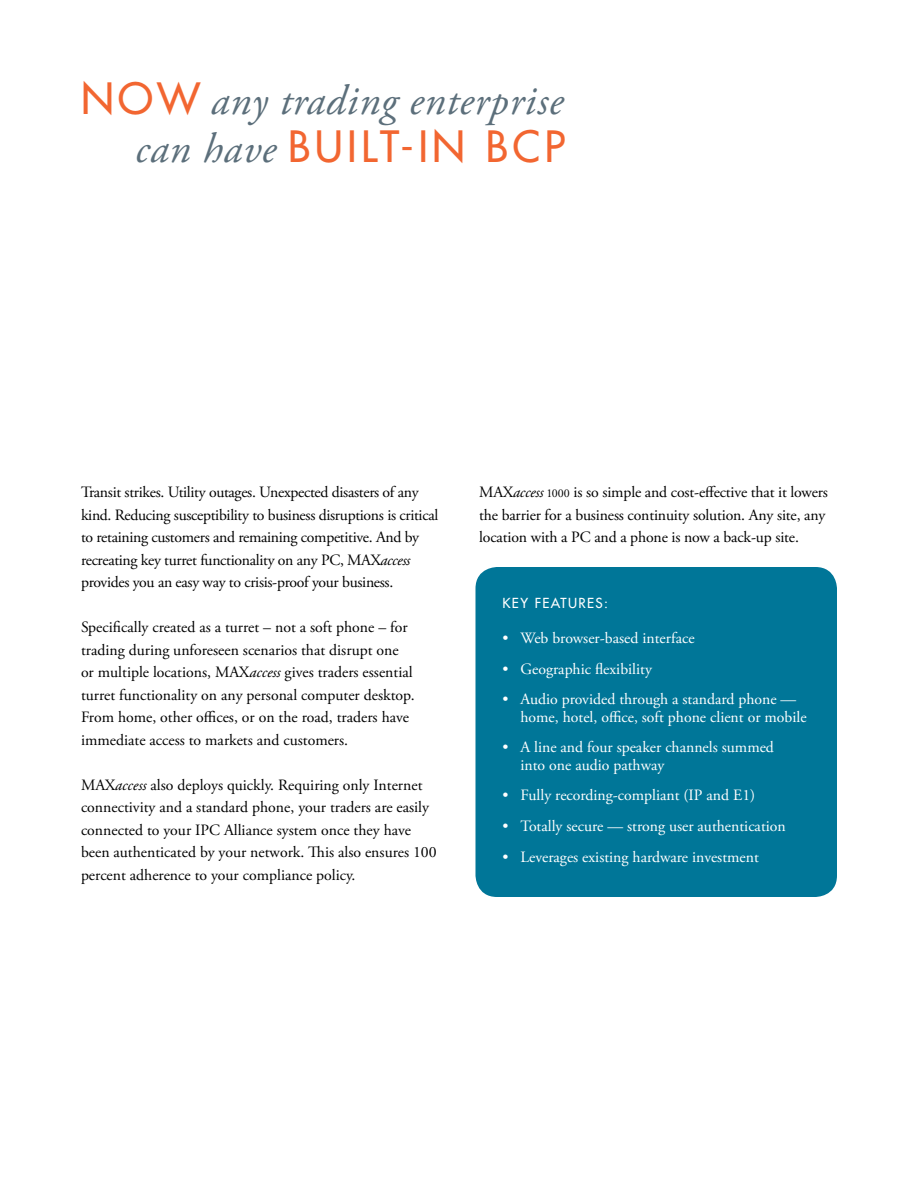
<style>
.page{position:relative;width:918px;height:1188px;background:#fff}
.page>*{position:absolute;margin:0;border:0;box-sizing:border-box;transform-origin:0 0}
.t1{font:italic 42px "Adobe Garamond Pro";letter-spacing:.02em;color:#5c6f7b}
.t2{font:42px "Futura";letter-spacing:.1em;color:#f26631}
.t3{font:15.75px/22.5px "Adobe Garamond Pro";color:#000}
.t4{font:15.75px/17.2px "Adobe Garamond Pro";color:#fff}
.t5{font:15.75px/22.5px "Adobe Garamond Pro";letter-spacing:-.02em;color:#000}
.t6{font:13.5px "Futura";letter-spacing:.1em;color:#fff}
.s1{font-family:"Futura";font-style:normal;color:#f26631}
.s2{font-family:"Adobe Garamond Pro";font-style:italic;color:#5c6f7b}
.s3{font-style:italic}
.s4{font-size:12px}
</style>
<div class="page">
<div style="left:475px;top:567px;width:362px;height:330px;background:#007698;border-radius:22px"></div>
<h1 class="t1" style="left:81px;top:76px;width:484px"><span class="s1">NOW</span> any trading enterprise</h1>
<h1 class="t2" style="left:135px;top:119px;width:432px"><span class="s2">can have</span> BUILT-IN BC P</h1>
<p class="t5" style="left:81px;top:482px;width:359px">Transit strikes. Utility outages. Unexpected disasters of any kind. Reducing susceptibility to business disruptions is critical to retaining customers and remaining competitive. And by recreating key turret functionality on any PC, MAX<span class="s3">access </span>provides you an easy way to crisis-proof your business.</p>
<p class="t3" style="left:81px;top:617px;width:335px">Specifically created as a turret – not a soft phone – for trading during unforeseen scenarios that disrupt one or multiple locations, MAX<span class="s3">access</span> gives traders essential turret functionality on any personal computer desktop.<br>From home, other offices, or on the road, traders have immediate access to markets and customers.</p>
<p class="t3" style="left:81px;top:774px;width:357px">MAX<span class="s3">access</span> also deploys quickly. Requiring only Internet connectivity and a standard phone, your traders are easily connected to your IPC Alliance system once they have been authenticated by your network. This also ensures 100 percent adherence to your compliance policy.</p>
<p class="t3" style="left:479px;top:482px;width:350px">MAX<span class="s3">access</span> <span class="s4">1000</span> is so simple and cost-effective that it lowers the barrier for a business continuity solution. Any site, any location with a PC and a phone is now a back-up site.</p>
<p class="t6" style="left:502px;top:594px;width:107px">KEY FEATURES:</p>
<p class="t4" style="left:502px;top:630px;width:194px">• Web browser-based interface</p>
<p class="t4" style="left:502px;top:661px;width:151px">• Geographic flexibility</p>
<p class="t4" style="left:521px;top:691px;width:288px;text-indent:-18px">• Audio provided through a standard phone — home, hotel, office, soft phone client or mobile</p>
<p class="t4" style="left:521px;top:739px;width:255px;text-indent:-18px">• A line and four speaker channels summed into one audio pathway</p>
<p class="t4" style="left:502px;top:787px;width:254px">• Fully recording-compliant (IP and E1)</p>
<p class="t4" style="left:502px;top:818px;width:285px">• Totally secure — strong user authentication</p>
<p class="t4" style="left:502px;top:849px;width:258px">• Leverages existing hardware investment</p>
</div>
